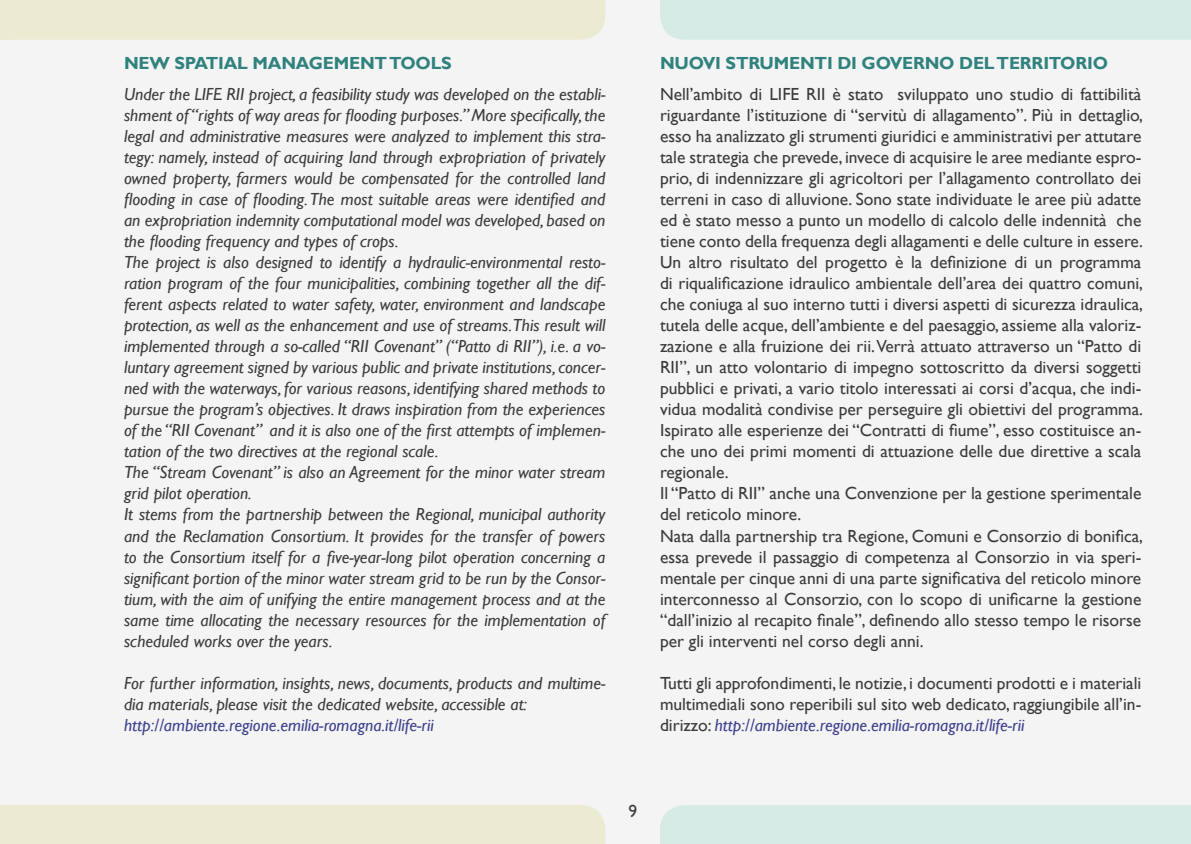
<style>
.page{position:relative;width:1191px;height:844px;background:#fff}
.page>*{position:absolute;margin:0;border:0;box-sizing:border-box;transform-origin:0 0}
.t1{font:17.5px/21px "Gill Sans";color:#3c3c3b}
.t2{font:italic 17.5px/21px "Gill Sans";color:#3c3c3b}
.t3{font:700 17.5px "Gill Sans";letter-spacing:-.01em;color:#31827e}
.t4{font:italic 17.5px "Gill Sans";color:#3d428d}
.s1{font-style:italic;color:#3d428d}
</style>
<div class="page">
<div style="left:0;top:0;width:1191px;height:843px;background:#f4f4f4"></div>
<div style="left:0;top:0;width:605px;height:40px;background:#eaebd0"></div>
<div style="left:660px;top:0;width:531px;height:40px;background:#d6ebe6"></div>
<div style="left:0;top:804px;width:605px;height:39px;background:#eaebd0"></div>
<div style="left:660px;top:804px;width:531px;height:39px;background:#d6ebe6"></div>
<p class="t3" style="left:124px;top:53px;width:329px">NEW SPATIAL MANAGEMENT TOOLS</p>
<p class="t2" style="left:124px;top:84px;width:483px">Under the LIFE RII project, a feasibility study was developed on the establi&shy;shment of “rights of way areas for flooding purposes.” More specifically, the legal and administrative measures were analyzed to implement this stra&shy;tegy: namely, instead of acquiring land through expropriation of privately owned property, farmers would be compensated for the controlled land flooding in case of flooding. The most suitable areas were identified and an expropriation indemnity computational model was developed, based on the flooding frequency and types of crops.<br>The project is also designed to identify a hydraulic-environmental resto&shy;ration program of the four municipalities, combining together all the dif&shy;ferent aspects related to water safety, water, environment and landscape protection, as well as the enhancement and use of streams.This result will implemented through a so-called “RII Covenant” (“Patto di RII”), i.e. a vo&shy;luntary agreement signed by various public and private institutions, concer&shy;ned with the waterways, for various reasons, identifying shared methods to pursue the program’s objectives. It draws inspiration from the experiences of the “RII Covenant” and it is also one of the first attempts of implemen&shy;tation of the two directives at the regional scale.<br>The “Stream Covenant” is also an Agreement for the minor water stream grid pilot operation.<br>It stems from the partnership between the Regional, municipal authority and the Reclamation Consortium. It provides for the transfer of powers to the Consortium itself for a five-year-long pilot operation concerning a significant portion of the minor water stream grid to be run by the Consor&shy;tium, with the aim of unifying the entire management process and at the same time allocating the necessary resources for the implementation of scheduled works over the years.</p>
<p class="t2" style="left:124px;top:672px;width:483px">For further information, insights, news, documents, products and multime&shy;dia materials, please visit the dedicated website, accessible at:</p>
<p class="t4" style="left:124px;top:714px;width:311px">http://ambiente.regione.emilia-romagna.it/life-rii</p>
<p class="t3" style="left:660px;top:53px;width:449px">NUOVI STRUMENTI DI GOVERNO DEL TERRITORIO</p>
<p class="t1" style="left:660px;top:84px;width:484px">Nell’ambito di LIFE RII è stato sviluppato uno studio di fattibilità riguardante l’istituzione di “servitù di allagamento”. Più in dettaglio, esso ha analizzato gli strumenti giuridici e amministrativi per attutare tale strategia che prevede, invece di acquisire le aree mediante espro&shy;prio, di indennizzare gli agricoltori per l’allagamento controllato dei terreni in caso di alluvione. Sono state individuate le aree più adatte ed è stato messo a punto un modello di calcolo delle indennità che tiene conto della frequenza degli allagamenti e delle culture in essere.<br>Un altro risultato del progetto è la definizione di un programma di riqualificazione idraulico ambientale dell’area dei quattro comuni, che coniuga al suo interno tutti i diversi aspetti di sicurezza idraulica, tutela delle acque, dell’ambiente e del paesaggio, assieme alla valoriz&shy;zazione e alla fruizione dei rii. Verrà attuato attraverso un “Patto di RII”, un atto volontario di impegno sottoscritto da diversi soggetti pubblici e privati, a vario titolo interessati ai corsi d’acqua, che indi&shy;vidua modalità condivise per perseguire gli obiettivi del programma.<br>Ispirato alle esperienze dei “Contratti di fiume”, esso costituisce an&shy;che uno dei primi momenti di attuazione delle due direttive a scala regionale.<br>Il “Patto di RII” anche una Convenzione per la gestione sperimentale del reticolo minore.<br>Nata dalla partnership tra Regione, Comuni e Consorzio di bonifica, essa prevede il passaggio di competenza al Consorzio in via speri&shy;mentale per cinque anni di una parte significativa del reticolo minore interconnesso al Consorzio, con lo scopo di unificarne la gestione “dall’inizio al recapito finale”, definendo allo stesso tempo le risorse per gli interventi nel corso degli anni.</p>
<p class="t1" style="left:660px;top:672px;width:483px;text-align:justify">Tutti gli approfondimenti, le notizie, i documenti prodotti e i materiali multimediali sono reperibili sul sito web dedicato, raggiungibile all’in&shy;dirizzo: <span class="s1">http://ambiente.regione.emilia-romagna.it/life-rii</span></p>
<p class="t1" style="left:628px;top:801px;width:10px">9</p>
</div>
